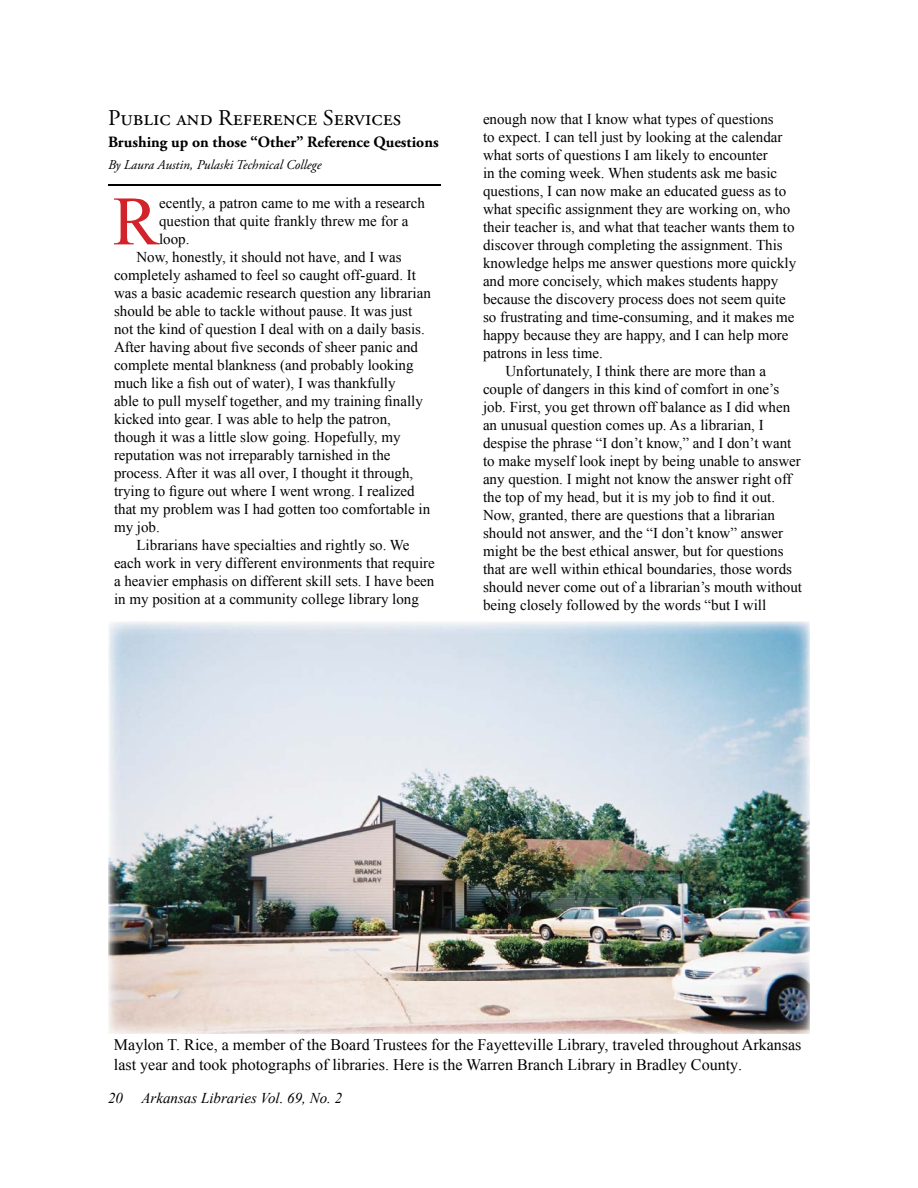
<style>
.page{position:relative;width:918px;height:1188px;background:#fff}
.page>*{position:absolute;margin:0;border:0;box-sizing:border-box;transform-origin:0 0}
.t1{font:69.3px "Times New Roman";color:#d2232a}
.t2{font:22.5px "Adobe Garamond Pro";letter-spacing:.05em;color:#000}
.t3{font:16.05px/19.5px "Times New Roman";color:#000}
.t4{font:700 15.75px "Adobe Garamond Pro";color:#000}
.t5{font:15px "Times New Roman";color:#000}
.t6{font:italic 15px "Times New Roman";color:#000}
.t7{font:italic 13.5px "Adobe Garamond Pro";color:#000}
.s1{font-size:16.2px}
</style>
<div class="page">
<hr style="left:108px;top:184px;width:333px;height:1px;background:#000">
<img style="left:108px;top:621px;width:702px;height:412px">
<h2 class="t2" style="left:108px;top:109px;width:295px">Public and Reference Services</h2>
<p class="t4" style="left:108px;top:135px;width:332px">Brushing up on those “Other” Reference Questions</p>
<p class="t7" style="left:108px;top:159px;width:215px">By Laura Austin, Pulaski Technical College</p>
<h1 class="t1" style="left:113px;top:195px;width:48px">R</h1>
<p class="t5" style="left:159px;top:198px;width:268px">ecently, a patron came to me with a research</p>
<p class="t5" style="left:159px;top:216px;width:251px">question that quite frankly threw me for a</p>
<p class="t5" style="left:159px;top:234px;width:32px">loop.</p>
<p class="t5" style="left:136px;top:252px;width:267px">Now, honestly, it should not have, and I was</p>
<p class="t5" style="left:114px;top:270px;width:304px">completely ashamed to feel so caught off-guard. It</p>
<p class="t5" style="left:114px;top:288px;width:318px">was a basic academic research question any librarian</p>
<p class="t5" style="left:114px;top:306px;width:300px">should be able to tackle without pause. It was just</p>
<p class="t5" style="left:114px;top:324px;width:312px">not the kind of question I deal with on a daily basis.</p>
<p class="t5" style="left:114px;top:342px;width:306px">After having about five seconds of sheer panic and</p>
<p class="t5" style="left:114px;top:360px;width:301px">complete mental blankness (and probably looking</p>
<p class="t5" style="left:114px;top:378px;width:283px">much like a fish out of water), I was thankfully</p>
<p class="t5" style="left:114px;top:396px;width:310px">able to pull myself together, and my training finally</p>
<p class="t5" style="left:114px;top:414px;width:279px">kicked into gear. I was able to help the patron,</p>
<p class="t5" style="left:114px;top:432px;width:288px">though it was a little slow going. Hopefully, my</p>
<p class="t5" style="left:114px;top:450px;width:278px">reputation was not irreparably tarnished in the</p>
<p class="t5" style="left:114px;top:468px;width:301px">process. After it was all over, I thought it through,</p>
<p class="t5" style="left:114px;top:486px;width:302px">trying to figure out where I went wrong. I realized</p>
<p class="t5" style="left:114px;top:504px;width:318px">that my problem was I had gotten too comfortable in</p>
<p class="t5" style="left:114px;top:522px;width:47px">my job.</p>
<p class="t5" style="left:136px;top:540px;width:275px">Librarians have specialties and rightly so. We</p>
<p class="t5" style="left:114px;top:558px;width:322px">each work in very different environments that require</p>
<p class="t5" style="left:114px;top:576px;width:322px">a heavier emphasis on different skill sets. I have been</p>
<p class="t5" style="left:114px;top:594px;width:306px">in my position at a community college library long</p>
<p class="t5" style="left:483px;top:114px;width:292px">enough now that I know what types of questions</p>
<p class="t5" style="left:483px;top:132px;width:301px">to expect. I can tell just by looking at the calendar</p>
<p class="t5" style="left:483px;top:150px;width:286px">what sorts of questions I am likely to encounter</p>
<p class="t5" style="left:483px;top:168px;width:296px">in the coming week. When students ask me basic</p>
<p class="t5" style="left:483px;top:186px;width:305px">questions, I can now make an educated guess as to</p>
<p class="t5" style="left:483px;top:204px;width:309px">what specific assignment they are working on, who</p>
<p class="t5" style="left:483px;top:222px;width:313px">their teacher is, and what that teacher wants them to</p>
<p class="t5" style="left:483px;top:240px;width:301px">discover through completing the assignment. This</p>
<p class="t5" style="left:483px;top:258px;width:315px">knowledge helps me answer questions more quickly</p>
<p class="t5" style="left:483px;top:276px;width:297px">and more concisely, which makes students happy</p>
<p class="t5" style="left:483px;top:294px;width:304px">because the discovery process does not seem quite</p>
<p class="t5" style="left:483px;top:312px;width:313px">so frustrating and time-consuming, and it makes me</p>
<p class="t5" style="left:483px;top:330px;width:307px">happy because they are happy, and I can help more</p>
<p class="t5" style="left:483px;top:348px;width:121px">patrons in less time.</p>
<p class="t5" style="left:506px;top:366px;width:262px">Unfortunately, I think there are more than a</p>
<p class="t5" style="left:483px;top:384px;width:298px">couple of dangers in this kind of comfort in one’s</p>
<p class="t5" style="left:483px;top:402px;width:309px">job. First, you get thrown off balance as I did when</p>
<p class="t5" style="left:483px;top:420px;width:282px">an unusual question comes up. As a librarian, I</p>
<p class="t5" style="left:483px;top:438px;width:310px">despise the phrase “I don’t know,” and I don’t want</p>
<p class="t5" style="left:483px;top:456px;width:319px">to make myself look inept by being unable to answer</p>
<p class="t5" style="left:483px;top:474px;width:310px">any question. I might not know the answer right off</p>
<p class="t5" style="left:483px;top:492px;width:294px">the top of my head, but it is my job to find it out.</p>
<p class="t5" style="left:483px;top:510px;width:293px">Now, granted, there are questions that a librarian</p>
<p class="t5" style="left:483px;top:528px;width:302px">should not answer, and the “I don’t know” answer</p>
<p class="t5" style="left:483px;top:546px;width:302px">might be the best ethical answer, but for questions</p>
<p class="t5" style="left:483px;top:564px;width:311px">that are well within ethical boundaries, those words</p>
<p class="t5" style="left:483px;top:582px;width:321px">should never come out of a librarian’s mouth without</p>
<p class="t5" style="left:483px;top:600px;width:285px">being closely followed by the words “but I will</p>
<p class="t3" style="left:114px;top:1037px;width:689px">Maylon T. Rice, a member of the Board Trustees for the Fayetteville Library, traveled throughout Arkansas last year and took photographs of libraries. Here is the Warren Branch Library in Bradley County<span class="s1">.</span></p>
<p class="t6" style="left:108px;top:1092px;width:236px">20 Arkansas Libraries Vol. 69, No. 2</p>
</div>
